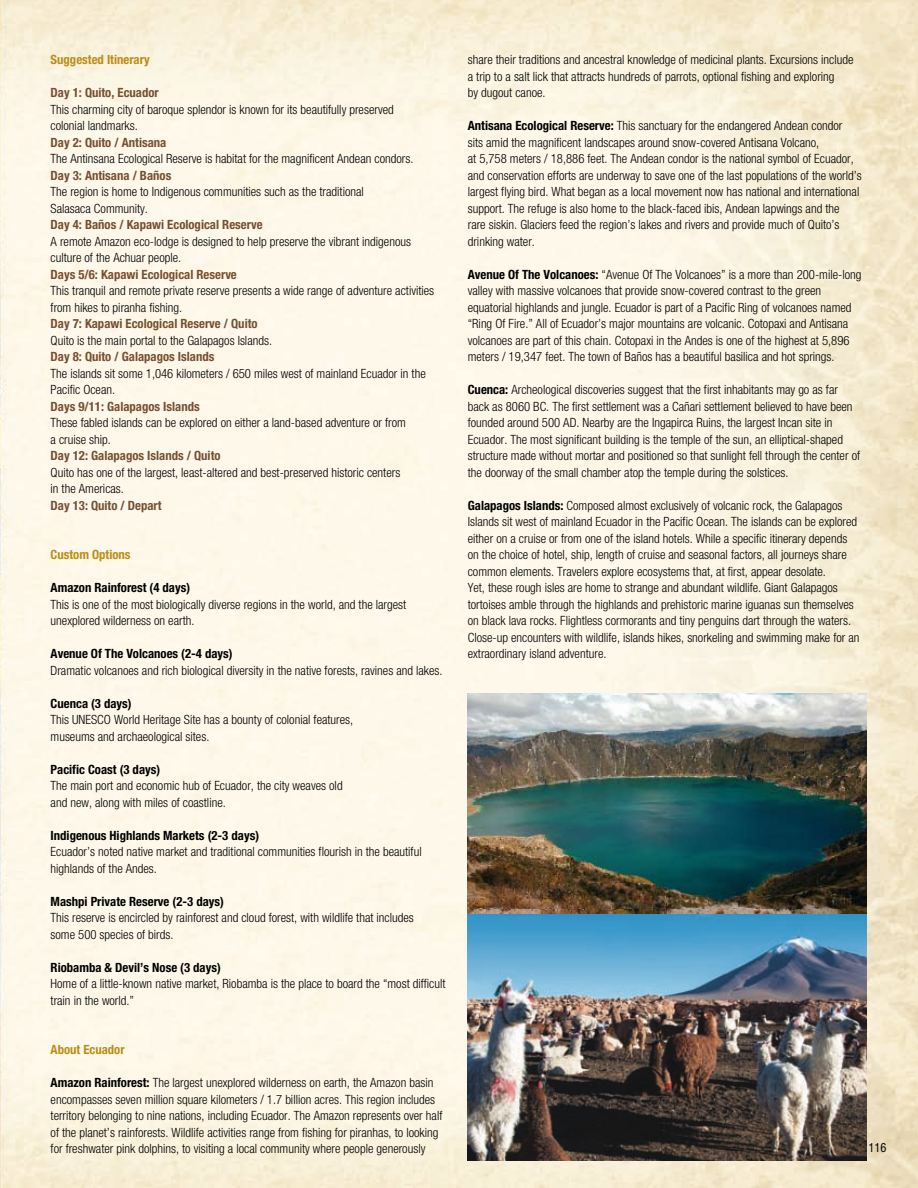
<style>
.page{position:relative;width:918px;height:1188px;background:#fff}
.page>*{position:absolute;margin:0;border:0;box-sizing:border-box;transform-origin:0 0}
.t1{font:300 condensed 12.75px/16.5px "Helvetica Neue LT Std";color:#000}
.t2{font:700 condensed 12.75px "Helvetica Neue LT Std";color:#774f31}
.t3{font:700 condensed 12.75px "Helvetica Neue LT Std";color:#000}
.t4{font:700 condensed 12.75px "Helvetica Neue LT Std";color:#bb8d16}
.t5{font:condensed 12px "Helvetica LT";color:#000}
.s1{font-weight:700}
</style>
<div class="page">
<img style="left:467px;top:693px;width:400px;height:222px">
<img style="left:467px;top:915px;width:400px;height:246px">
<p class="t4" style="left:51px;top:52px;width:101px">Suggested Itinerary</p>
<p class="t2" style="left:51px;top:85px;width:110px">Day 1: Quito, Ecuador</p>
<p class="t1" style="left:51px;top:101px;width:345px">This charming city of baroque splendor is known for its beautifully preserved colonial landmarks.</p>
<p class="t2" style="left:51px;top:135px;width:117px">Day 2: Quito / Antisana</p>
<p class="t1" style="left:51px;top:151px;width:364px">The Antinsana Ecological Reserve is habitat for the magnificent Andean condors.</p>
<p class="t2" style="left:51px;top:168px;width:122px">Day 3: Antisana / Baños</p>
<p class="t1" style="left:51px;top:184px;width:315px">The region is home to Indigenous communities such as the traditional<br>Salasaca Community.</p>
<p class="t2" style="left:51px;top:217px;width:214px">Day 4: Baños / Kapawi Ecological Reserve</p>
<p class="t1" style="left:51px;top:233px;width:362px">A remote Amazon eco-lodge is designed to help preserve the vibrant indigenous culture of the Achuar people.</p>
<p class="t2" style="left:51px;top:267px;width:188px">Days 5/6: Kapawi Ecological Reserve</p>
<p class="t1" style="left:51px;top:283px;width:385px">This tranquil and remote private reserve presents a wide range of adventure activities from hikes to piranha fishing.</p>
<p class="t2" style="left:51px;top:316px;width:209px">Day 7: Kapawi Ecological Reserve / Quito</p>
<p class="t1" style="left:51px;top:332px;width:223px">Quito is the main portal to the Galapagos Islands.</p>
<p class="t2" style="left:51px;top:349px;width:165px">Day 8: Quito / Galapagos Islands</p>
<p class="t1" style="left:51px;top:365px;width:377px">The islands sit some 1,046 kilometers / 650 miles west of mainland Ecuador in the<br>Pacific Ocean.</p>
<p class="t2" style="left:51px;top:399px;width:151px">Days 9/11: Galapagos Islands</p>
<p class="t1" style="left:51px;top:415px;width:357px">These fabled islands can be explored on either a land-based adventure or from a cruise ship.</p>
<p class="t2" style="left:51px;top:448px;width:171px">Day 12: Galapagos Islands / Quito</p>
<p class="t1" style="left:51px;top:464px;width:351px">Quito has one of the largest, least-altered and best-preserved historic centers in the Americas.</p>
<p class="t2" style="left:51px;top:498px;width:113px">Day 13: Quito / Depart</p>
<p class="t4" style="left:51px;top:547px;width:81px">Custom Options</p>
<p class="t3" style="left:51px;top:580px;width:141px">Amazon Rainforest (4 days)</p>
<p class="t1" style="left:51px;top:596px;width:357px">This is one of the most biologically diverse regions in the world, and the largest unexplored wilderness on earth.</p>
<p class="t3" style="left:51px;top:646px;width:184px">Avenue Of The Volcanoes (2-4 days)</p>
<p class="t1" style="left:51px;top:662px;width:394px">Dramatic volcanoes and rich biological diversity in the native forests, ravines and lakes.</p>
<p class="t3" style="left:51px;top:696px;width:83px">Cuenca (3 days)</p>
<p class="t1" style="left:51px;top:712px;width:304px">This UNESCO World Heritage Site has a bounty of colonial features, museums and archaeological sites.</p>
<p class="t3" style="left:51px;top:762px;width:111px">Pacific Coast (3 days)</p>
<p class="t1" style="left:51px;top:778px;width:294px">The main port and economic hub of Ecuador, the city weaves old and new, along with miles of coastline.</p>
<p class="t3" style="left:51px;top:828px;width:210px">Indigenous Highlands Markets (2-3 days)</p>
<p class="t1" style="left:51px;top:844px;width:373px">Ecuador’s noted native market and traditional communities flourish in the beautiful highlands of the Andes.</p>
<p class="t3" style="left:51px;top:894px;width:175px">Mashpi Private Reserve (2-3 days)</p>
<p class="t1" style="left:51px;top:910px;width:365px">This reserve is encircled by rainforest and cloud forest, with wildlife that includes some 500 species of birds.</p>
<p class="t3" style="left:51px;top:960px;width:172px">Riobamba &amp; Devil’s Nose (3 days)</p>
<p class="t1" style="left:51px;top:976px;width:396px">Home of a little-known native market, Riobamba is the place to board the “most difficult train in the world.”</p>
<p class="t4" style="left:51px;top:1042px;width:76px">About Ecuador</p>
<p class="t1" style="left:51px;top:1075px;width:393px"><span class="s1">Amazon Rainforest:</span> The largest unexplored wilderness on earth, the Amazon basin encompasses seven million square kilometers / 1.7 billion acres. This region includes territory belonging to nine nations, including Ecuador. The Amazon represents over half of the planet’s rainforests. Wildlife activities range from fishing for piranhas, to looking for freshwater pink dolphins, to visiting a local community where people generously</p>
<p class="t1" style="left:468px;top:52px;width:387px">share their traditions and ancestral knowledge of medicinal plants. Excursions include a trip to a salt lick that attracts hundreds of parrots, optional fishing and exploring<br>by dugout canoe.</p>
<p class="t1" style="left:468px;top:118px;width:396px"><span class="s1">Antisana Ecological Reserve:</span> This sanctuary for the endangered Andean condor<br>sits amid the magnificent landscapes around snow-covered Antisana Volcano,<br>at 5,758 meters / 18,886 feet. The Andean condor is the national symbol of Ecuador, and conservation efforts are underway to save one of the last populations of the world’s largest flying bird. What began as a local movement now has national and international support. The refuge is also home to the black-faced ibis, Andean lapwings and the<br>rare siskin. Glaciers feed the region’s lakes and rivers and provide much of Quito’s drinking water.</p>
<p class="t1" style="left:468px;top:266px;width:395px"><span class="s1">Avenue Of The Volcanoes:</span> “Avenue Of The Volcanoes” is a more than 200-mile-long valley with massive volcanoes that provide snow-covered contrast to the green equatorial highlands and jungle. Ecuador is part of a Pacific Ring of volcanoes named “Ring Of Fire.” All of Ecuador’s major mountains are volcanic. Cotopaxi and Antisana volcanoes are part of this chain. Cotopaxi in the Andes is one of the highest at 5,896 meters / 19,347 feet. The town of Baños has a beautiful basilica and hot springs.</p>
<p class="t1" style="left:468px;top:381px;width:394px"><span class="s1">Cuenca:</span> Archeological discoveries suggest that the first inhabitants may go as far back as 8060 BC. The first settlement was a Cañari settlement believed to have been founded around 500 AD. Nearby are the Ingapirca Ruins, the largest Incan site in Ecuador. The most significant building is the temple of the sun, an elliptical-shaped structure made without mortar and positioned so that sunlight fell through the center of the doorway of the small chamber atop the temple during the solstices.</p>
<p class="t1" style="left:468px;top:497px;width:393px"><span class="s1">Galapagos Islands:</span> Composed almost exclusively of volcanic rock, the Galapagos Islands sit west of mainland Ecuador in the Pacific Ocean. The islands can be explored either on a cruise or from one of the island hotels. While a specific itinerary depends on the choice of hotel, ship, length of cruise and seasonal factors, all journeys share common elements. Travelers explore ecosystems that, at first, appear desolate.<br>Yet, these rough isles are home to strange and abundant wildlife. Giant Galapagos tortoises amble through the highlands and prehistoric marine iguanas sun themselves on black lava rocks. Flightless cormorants and tiny penguins dart through the waters.<br>Close-up encounters with wildlife, islands hikes, snorkeling and swimming make for an extraordinary island adventure.</p>
<p class="t5" style="left:868px;top:1140px;width:19px">116</p>
</div>
